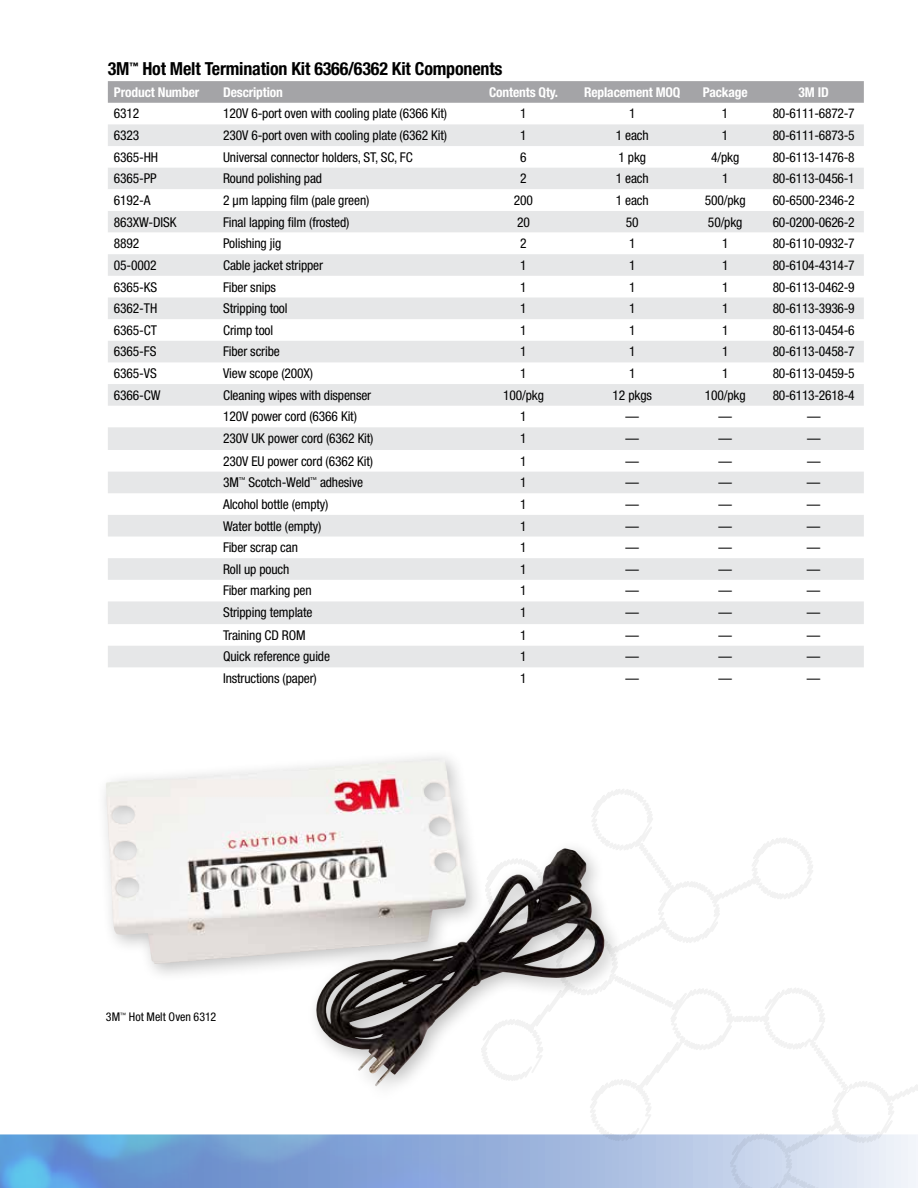
<style>
.page{position:relative;width:918px;height:1188px;background:#fff}
.page>*{position:absolute;margin:0;border:0;box-sizing:border-box;transform-origin:0 0}
.t1{font:700 condensed 18px "Helvetica Neue LT Std";letter-spacing:-.01em;color:#000}
.t2{font:condensed 13.5px "Helvetica Neue LT Std";letter-spacing:-.01em;color:#000}
.t3{font:700 condensed 13.5px "Helvetica Neue LT Std";letter-spacing:-.01em;color:#fff}
.t4{font:condensed 12px "Helvetica Neue LT Std";letter-spacing:.005em;color:#000}
</style>
<div class="page">
<img style="left:0;top:1135px;width:473px;height:53px">
<svg style="left:108px;top:81px;width:756px;height:22px;background:#a5a5a8"></svg>
<svg style="left:108px;top:124px;width:756px;height:65px;fill:#e6e7e8"></svg>
<div style="left:108px;top:211px;width:756px;height:21px;background:#e6e7e8"></div>
<div style="left:108px;top:254px;width:756px;height:22px;background:#e6e7e8"></div>
<svg style="left:108px;top:297px;width:756px;height:1px"></svg>
<svg style="left:108px;top:298px;width:756px;height:369px;fill:#e6e7e8"></svg>
<img style="left:106px;top:758px;width:367px;height:328px">
<svg style="left:473px;top:789px;width:445px;height:399px"></svg>
<h1 class="t1" style="left:108px;top:58px;width:396px">3M<sup>™</sup> Hot Melt Termination Kit 6366/6362 Kit Components</h1>
<p class="t3" style="left:114px;top:84px;width:87px">Product Number</p>
<p class="t3" style="left:223px;top:84px;width:61px">Description</p>
<p class="t3" style="left:489px;top:84px;width:71px">Contents Qty.</p>
<p class="t3" style="left:584px;top:84px;width:98px">Replacement MOQ</p>
<p class="t3" style="left:703px;top:84px;width:46px">Package</p>
<p class="t3" style="left:799px;top:84px;width:32px">3M ID</p>
<p class="t2" style="left:114px;top:106px;width:27px">6312</p>
<p class="t2" style="left:223px;top:106px;width:226px">120V 6-port oven with cooling plate (6366 Kit)</p>
<p class="t2" style="left:520px;top:106px;width:8px">1</p>
<p class="t2" style="left:629px;top:106px;width:8px">1</p>
<p class="t2" style="left:722px;top:106px;width:8px">1</p>
<p class="t2" style="left:773px;top:106px;width:84px">80-6111-6872-7</p>
<p class="t2" style="left:114px;top:127px;width:27px">6323</p>
<p class="t2" style="left:223px;top:127px;width:226px">230V 6-port oven with cooling plate (6362 Kit)</p>
<p class="t2" style="left:520px;top:127px;width:8px">1</p>
<p class="t2" style="left:616px;top:127px;width:35px">1 each</p>
<p class="t2" style="left:722px;top:127px;width:8px">1</p>
<p class="t2" style="left:773px;top:127px;width:84px">80-6111-6873-5</p>
<p class="t2" style="left:114px;top:149px;width:46px">6365-HH</p>
<p class="t2" style="left:223px;top:149px;width:191px">Universal connector holders, ST, SC, FC</p>
<p class="t2" style="left:520px;top:149px;width:8px">6</p>
<p class="t2" style="left:618px;top:149px;width:29px">1 pkg</p>
<p class="t2" style="left:711px;top:149px;width:30px">4/pkg</p>
<p class="t2" style="left:773px;top:149px;width:84px">80-6113-1476-8</p>
<p class="t2" style="left:114px;top:171px;width:44px">6365-PP</p>
<p class="t2" style="left:223px;top:171px;width:101px">Round polishing pad</p>
<p class="t2" style="left:520px;top:171px;width:8px">2</p>
<p class="t2" style="left:616px;top:171px;width:35px">1 each</p>
<p class="t2" style="left:722px;top:171px;width:8px">1</p>
<p class="t2" style="left:773px;top:171px;width:84px">80-6113-0456-1</p>
<p class="t2" style="left:114px;top:192px;width:38px">6192-A</p>
<p class="t2" style="left:223px;top:192px;width:148px">2 µm lapping film (pale green)</p>
<p class="t2" style="left:514px;top:192px;width:21px">200</p>
<p class="t2" style="left:616px;top:192px;width:35px">1 each</p>
<p class="t2" style="left:705px;top:192px;width:42px">500/pkg</p>
<p class="t2" style="left:773px;top:192px;width:84px">60-6500-2346-2</p>
<p class="t2" style="left:114px;top:214px;width:64px">863XW-DISK</p>
<p class="t2" style="left:223px;top:214px;width:128px">Final lapping film (frosted)</p>
<p class="t2" style="left:517px;top:214px;width:14px">20</p>
<p class="t2" style="left:626px;top:214px;width:14px">50</p>
<p class="t2" style="left:708px;top:214px;width:36px">50/pkg</p>
<p class="t2" style="left:773px;top:214px;width:84px">60-0200-0626-2</p>
<p class="t2" style="left:114px;top:236px;width:27px">8892</p>
<p class="t2" style="left:223px;top:236px;width:60px">Polishing jig</p>
<p class="t2" style="left:520px;top:236px;width:8px">2</p>
<p class="t2" style="left:629px;top:236px;width:8px">1</p>
<p class="t2" style="left:722px;top:236px;width:8px">1</p>
<p class="t2" style="left:773px;top:236px;width:84px">80-6110-0932-7</p>
<p class="t2" style="left:114px;top:257px;width:44px">05-0002</p>
<p class="t2" style="left:223px;top:257px;width:101px">Cable jacket stripper</p>
<p class="t2" style="left:520px;top:257px;width:8px">1</p>
<p class="t2" style="left:629px;top:257px;width:8px">1</p>
<p class="t2" style="left:722px;top:257px;width:8px">1</p>
<p class="t2" style="left:773px;top:257px;width:84px">80-6104-4314-7</p>
<p class="t2" style="left:114px;top:279px;width:45px">6365-KS</p>
<p class="t2" style="left:223px;top:279px;width:54px">Fiber snips</p>
<p class="t2" style="left:520px;top:279px;width:8px">1</p>
<p class="t2" style="left:629px;top:279px;width:8px">1</p>
<p class="t2" style="left:722px;top:279px;width:8px">1</p>
<p class="t2" style="left:773px;top:279px;width:84px">80-6113-0462-9</p>
<p class="t2" style="left:114px;top:301px;width:45px">6362-TH</p>
<p class="t2" style="left:223px;top:301px;width:66px">Stripping tool</p>
<p class="t2" style="left:520px;top:301px;width:8px">1</p>
<p class="t2" style="left:629px;top:301px;width:8px">1</p>
<p class="t2" style="left:722px;top:301px;width:8px">1</p>
<p class="t2" style="left:773px;top:301px;width:84px">80-6113-3936-9</p>
<p class="t2" style="left:114px;top:322px;width:45px">6365-CT</p>
<p class="t2" style="left:223px;top:322px;width:52px">Crimp tool</p>
<p class="t2" style="left:520px;top:322px;width:8px">1</p>
<p class="t2" style="left:629px;top:322px;width:8px">1</p>
<p class="t2" style="left:722px;top:322px;width:8px">1</p>
<p class="t2" style="left:773px;top:322px;width:84px">80-6113-0454-6</p>
<p class="t2" style="left:114px;top:344px;width:44px">6365-FS</p>
<p class="t2" style="left:223px;top:344px;width:58px">Fiber scribe</p>
<p class="t2" style="left:520px;top:344px;width:8px">1</p>
<p class="t2" style="left:629px;top:344px;width:8px">1</p>
<p class="t2" style="left:722px;top:344px;width:8px">1</p>
<p class="t2" style="left:773px;top:344px;width:84px">80-6113-0458-7</p>
<p class="t2" style="left:114px;top:366px;width:44px">6365-VS</p>
<p class="t2" style="left:223px;top:366px;width:91px">View scope (200X)</p>
<p class="t2" style="left:520px;top:366px;width:8px">1</p>
<p class="t2" style="left:629px;top:366px;width:8px">1</p>
<p class="t2" style="left:722px;top:366px;width:8px">1</p>
<p class="t2" style="left:773px;top:366px;width:84px">80-6113-0459-5</p>
<p class="t2" style="left:114px;top:387px;width:48px">6366-CW</p>
<p class="t2" style="left:223px;top:387px;width:150px">Cleaning wipes with dispenser</p>
<p class="t2" style="left:503px;top:387px;width:42px">100/pkg</p>
<p class="t2" style="left:613px;top:387px;width:41px">12 pkgs</p>
<p class="t2" style="left:705px;top:387px;width:42px">100/pkg</p>
<p class="t2" style="left:773px;top:387px;width:84px">80-6113-2618-4</p>
<p class="t2" style="left:223px;top:409px;width:135px">120V power cord (6366 Kit)</p>
<p class="t2" style="left:520px;top:409px;width:8px">1</p>
<p class="t2" style="left:626px;top:409px;width:15px">—</p>
<p class="t2" style="left:719px;top:409px;width:15px">—</p>
<p class="t2" style="left:807px;top:409px;width:15px">—</p>
<p class="t2" style="left:223px;top:430px;width:152px">230V UK power cord (6362 Kit)</p>
<p class="t2" style="left:520px;top:430px;width:8px">1</p>
<p class="t2" style="left:626px;top:430px;width:15px">—</p>
<p class="t2" style="left:719px;top:430px;width:15px">—</p>
<p class="t2" style="left:807px;top:430px;width:15px">—</p>
<p class="t2" style="left:223px;top:453px;width:151px">230V EU power cord (6362 Kit)</p>
<p class="t2" style="left:520px;top:453px;width:8px">1</p>
<p class="t2" style="left:626px;top:453px;width:15px">—</p>
<p class="t2" style="left:719px;top:453px;width:15px">—</p>
<p class="t2" style="left:807px;top:453px;width:15px">—</p>
<p class="t2" style="left:223px;top:475px;width:142px">3M<sup>™</sup> Scotch-Weld<sup>™</sup> adhesive</p>
<p class="t2" style="left:520px;top:475px;width:8px">1</p>
<p class="t2" style="left:626px;top:475px;width:15px">—</p>
<p class="t2" style="left:718px;top:475px;width:15px">—</p>
<p class="t2" style="left:807px;top:475px;width:15px">—</p>
<p class="t2" style="left:223px;top:496px;width:107px">Alcohol bottle (empty)</p>
<p class="t2" style="left:520px;top:496px;width:8px">1</p>
<p class="t2" style="left:626px;top:496px;width:15px">—</p>
<p class="t2" style="left:718px;top:496px;width:15px">—</p>
<p class="t2" style="left:807px;top:496px;width:15px">—</p>
<p class="t2" style="left:223px;top:518px;width:100px">Water bottle (empty)</p>
<p class="t2" style="left:520px;top:518px;width:8px">1</p>
<p class="t2" style="left:626px;top:518px;width:15px">—</p>
<p class="t2" style="left:718px;top:518px;width:15px">—</p>
<p class="t2" style="left:807px;top:518px;width:15px">—</p>
<p class="t2" style="left:223px;top:540px;width:76px">Fiber scrap can</p>
<p class="t2" style="left:520px;top:540px;width:8px">1</p>
<p class="t2" style="left:626px;top:540px;width:15px">—</p>
<p class="t2" style="left:718px;top:540px;width:15px">—</p>
<p class="t2" style="left:807px;top:540px;width:15px">—</p>
<p class="t2" style="left:223px;top:561px;width:68px">Roll up pouch</p>
<p class="t2" style="left:520px;top:561px;width:8px">1</p>
<p class="t2" style="left:626px;top:561px;width:15px">—</p>
<p class="t2" style="left:718px;top:561px;width:15px">—</p>
<p class="t2" style="left:807px;top:561px;width:15px">—</p>
<p class="t2" style="left:223px;top:583px;width:90px">Fiber marking pen</p>
<p class="t2" style="left:520px;top:583px;width:8px">1</p>
<p class="t2" style="left:626px;top:583px;width:15px">—</p>
<p class="t2" style="left:718px;top:583px;width:15px">—</p>
<p class="t2" style="left:807px;top:583px;width:15px">—</p>
<p class="t2" style="left:223px;top:605px;width:91px">Stripping template</p>
<p class="t2" style="left:520px;top:605px;width:8px">1</p>
<p class="t2" style="left:626px;top:605px;width:15px">—</p>
<p class="t2" style="left:718px;top:605px;width:15px">—</p>
<p class="t2" style="left:807px;top:605px;width:15px">—</p>
<p class="t2" style="left:223px;top:627px;width:84px">Training CD ROM</p>
<p class="t2" style="left:520px;top:627px;width:8px">1</p>
<p class="t2" style="left:626px;top:627px;width:15px">—</p>
<p class="t2" style="left:718px;top:627px;width:15px">—</p>
<p class="t2" style="left:807px;top:627px;width:15px">—</p>
<p class="t2" style="left:223px;top:649px;width:109px">Quick reference guide</p>
<p class="t2" style="left:520px;top:649px;width:8px">1</p>
<p class="t2" style="left:626px;top:649px;width:15px">—</p>
<p class="t2" style="left:718px;top:649px;width:15px">—</p>
<p class="t2" style="left:807px;top:649px;width:15px">—</p>
<p class="t2" style="left:223px;top:670px;width:95px">Instructions (paper)</p>
<p class="t2" style="left:520px;top:670px;width:8px">1</p>
<p class="t2" style="left:626px;top:670px;width:15px">—</p>
<p class="t2" style="left:718px;top:670px;width:15px">—</p>
<p class="t2" style="left:807px;top:670px;width:15px">—</p>
<p class="t4" style="left:106px;top:1010px;width:112px">3M<sup>™</sup> Hot Melt Oven 6312</p>
</div>
